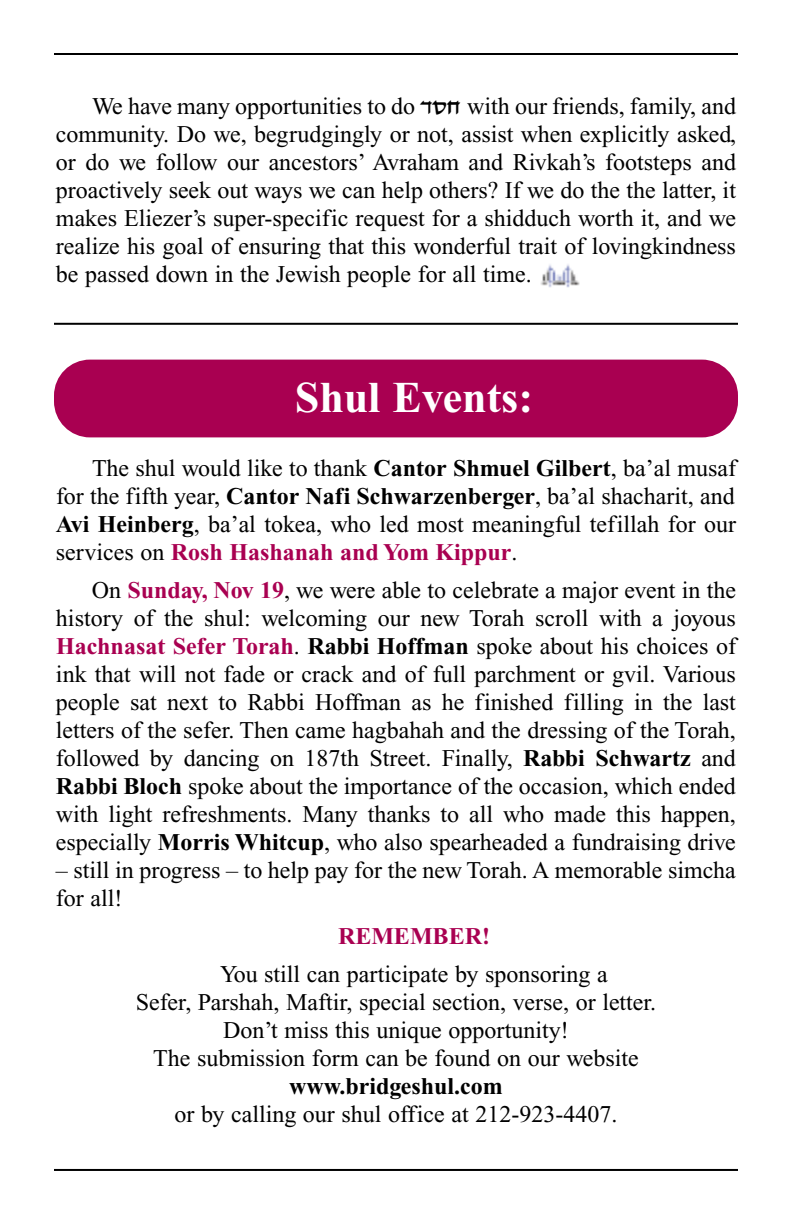
<style>
.page{position:relative;width:792px;height:1224px;background:#fff}
.page>*{position:absolute;margin:0;border:0;box-sizing:border-box;transform-origin:0 0}
.t1{font:700 44px "Times New Roman";color:#fff}
.t2{font:24px/28px "Times New Roman";color:#000;text-align:justify}
.t3{font:700 24px "Times New Roman";color:#000}
.t4{font:700 24px "Times New Roman";color:#a90051}
.s1{font-family:"Yerushalmy English";font-size:28px}
.s2{font-weight:700}
.s3{font-weight:700;color:#a90051}
</style>
<div class="page">
<hr style="left:54px;top:1169px;width:684px;height:2px;background:#000">
<hr style="left:54px;top:53px;width:684px;height:2px;background:#000">
<div style="left:54px;top:360px;width:684px;height:77px;background:#a90051;border-radius:36px"></div>
<img style="left:540px;top:264px;width:40px;height:24px">
<hr style="left:54px;top:323px;width:684px;height:2px;background:#000">
<p class="t2" style="left:56px;top:95px;width:682px;text-indent:36px">We have many opportunities to do <span class="s1">sxj</span> with our friends, family, and community. Do we, begrudgingly or not, assist when explicitly asked, or do we follow our ancestors’ Avraham and Rivkah’s footsteps and proactively seek out ways we can help others? If we do the the latter, it makes Eliezer’s super-specific request for a shidduch worth it, and we realize his goal of ensuring that this wonderful trait of lovingkindness be passed down in the Jewish people for all time.</p>
<h1 class="t1" style="left:295px;top:382px;width:240px">Shul Events:</h1>
<p class="t2" style="left:56px;top:456px;width:682px;text-indent:36px">The shul would like to thank <span class="s2">Cantor Shmuel Gilbert</span>, ba’al musaf for the fifth year, <span class="s2">Cantor Nafi Schwarzenberger</span>, ba’al shacharit, and <span class="s2">Avi Heinberg</span>, ba’al tokea, who led most meaningful tefillah for our services on <span class="s3">Rosh Hashanah and Yom Kippur</span>.</p>
<p class="t2" style="left:56px;top:578px;width:682px;text-indent:36px">On <span class="s3">Sunday, Nov 19</span>, we were able to celebrate a major event in the history of the shul: welcoming our new Torah scroll with a joyous <span class="s3">Hachnasat Sefer Torah</span>. <span class="s2">Rabbi Hoffman</span> spoke about his choices of ink that will not fade or crack and of full parchment or gvil. Various people sat next to Rabbi Hoffman as he finished filling in the last letters of the sefer. Then came hagbahah and the dressing of the Torah, followed by dancing on 187th Street. Finally, <span class="s2">Rabbi Schwartz</span> and <span class="s2">Rabbi Bloch</span> spoke about the importance of the occasion, which ended with light refreshments. Many thanks to all who made this happen, especially <span class="s2">Morris Whitcup</span>, who also spearheaded a fundraising drive</p>
<p class="t2" style="left:56px;top:858px;width:682px">– still in progress – to help pay for the new Torah. A memorable simcha for all!</p>
<p class="t4" style="left:338px;top:928px;width:153px">REMEMBER!</p>
<p class="t2" style="left:220px;top:962px;width:389px">You still can participate by sponsoring a</p>
<p class="t2" style="left:136px;top:990px;width:522px">Sefer, Parshah, Maftir, special section, verse, or letter.</p>
<p class="t2" style="left:223px;top:1018px;width:347px">Don’t miss this unique opportunity!</p>
<p class="t2" style="left:153px;top:1046px;width:487px">The submission form can be found on our website</p>
<p class="t3" style="left:289px;top:1078px;width:215px">www.bridgeshul.com</p>
<p class="t2" style="left:174px;top:1102px;width:444px">or by calling our shul office at 212-923-4407.</p>
</div>
